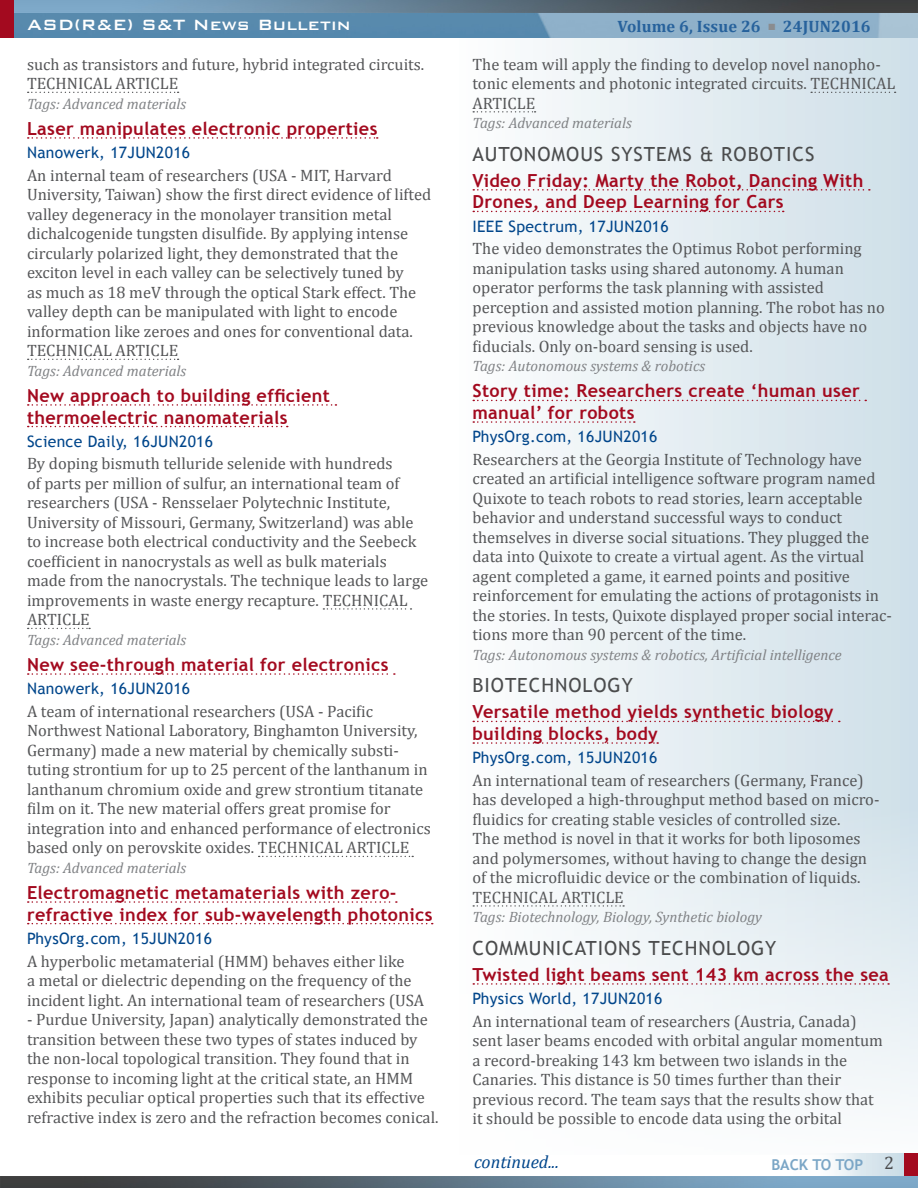
<style>
.page{position:relative;width:918px;height:1188px;background:#fff}
.page>*{position:absolute;margin:0;border:0;box-sizing:border-box;transform-origin:0 0}
.t1{font:500 19.95px "Bank Gothic";color:#fff}
.category_name{font:19.5px "Trebuchet MS";letter-spacing:.05em;color:#4b4c4d}
.article_title{font:700 18px/21.6px "Trebuchet MS";letter-spacing:.02em;color:#a30a1f}
.t2{font:italic 18px "Cambria";color:#01468b}
.t3{font:18px "Cambria";color:#4b4c4d}
.article_abstract{font:16.5px/19.5px "Cambria";color:#555658}
.t4{font:700 16.5px "Cambria";letter-spacing:.01em;color:#27629c}
.article_source{font:15.75px "Trebuchet MS";letter-spacing:.02em;color:#01468b}
.article_tags{font:italic 15px "Cambria";color:#808285}
.footer_back_to_top{font:700 15px "Trebuchet MS";color:#7ba6c6}
.s1{color:#8a8c8f}
</style>
<div class="page">
<svg style="left:446px;top:37px;width:472px;height:1117px"></svg>
<img style="left:14px;top:13px;width:904px;height:24px">
<img style="left:14px;top:0;width:904px;height:13px">
<div style="left:791px;top:1154px;width:113px;height:24px;background:linear-gradient(to right,#fff,#c8dbe5)"></div>
<img style="left:0;top:1176px;width:918px;height:12px">
<div style="left:904px;top:1154px;width:14px;height:22px;background:#a30a1f"></div>
<div style="left:0;top:0;width:14px;height:37px;background:#a30a1f"></div>
<svg style="left:28px;top:92px;width:151px;height:1px"></svg>
<svg style="left:28px;top:137px;width:350px;height:2px"></svg>
<svg style="left:28px;top:359px;width:151px;height:1px"></svg>
<svg style="left:28px;top:404px;width:308px;height:2px"></svg>
<svg style="left:28px;top:426px;width:260px;height:1px"></svg>
<svg style="left:323px;top:608px;width:89px;height:2px"></svg>
<svg style="left:28px;top:628px;width:62px;height:1px"></svg>
<svg style="left:28px;top:673px;width:367px;height:2px"></svg>
<svg style="left:259px;top:856px;width:154px;height:1px"></svg>
<svg style="left:28px;top:901px;width:369px;height:2px"></svg>
<svg style="left:28px;top:923px;width:405px;height:1px"></svg>
<svg style="left:811px;top:92px;width:85px;height:1px"></svg>
<svg style="left:473px;top:111px;width:63px;height:2px"></svg>
<svg style="left:473px;top:189px;width:397px;height:2px"></svg>
<svg style="left:473px;top:211px;width:311px;height:1px"></svg>
<svg style="left:473px;top:400px;width:393px;height:1px"></svg>
<svg style="left:473px;top:421px;width:162px;height:2px"></svg>
<svg style="left:473px;top:721px;width:367px;height:1px"></svg>
<svg style="left:473px;top:742px;width:185px;height:2px"></svg>
<svg style="left:473px;top:905px;width:151px;height:2px"></svg>
<svg style="left:473px;top:983px;width:416px;height:2px"></svg>
<p class="t1" style="left:27px;top:9px;width:325px">ASD(R&amp;E) S&amp;T News Bulletin</p>
<p class="article_abstract" style="left:27px;top:54px;width:399px">such as transistors and future, hybrid integrated circuits.<br>TECHNICAL ARTICLE</p>
<p class="article_tags" style="left:27px;top:93px;width:161px">Tags: Advanced materials</p>
<p class="article_title" style="left:27px;top:118px;width:352px">Laser manipulates electronic properties</p>
<p class="article_source" style="left:27px;top:143px;width:165px">Nanowerk, 17JUN2016</p>
<p class="article_abstract" style="left:27px;top:165px;width:406px">An internal team of researchers (USA - MIT, Harvard University, Taiwan) show the first direct evidence of lifted valley degeneracy in the monolayer transition metal dichalcogenide tungsten disulfide. By applying intense circularly polarized light, they demonstrated that the exciton level in each valley can be selectively tuned by<br>as much as 18 meV through the optical Stark effect. The valley depth can be manipulated with light to encode information like zeroes and ones for conventional data.<br>TECHNICAL ARTICLE</p>
<p class="article_tags" style="left:27px;top:360px;width:161px">Tags: Advanced materials</p>
<p class="article_title" style="left:27px;top:385px;width:305px">New approach to building efficient thermoelectric nanomaterials</p>
<p class="article_source" style="left:27px;top:432px;width:188px">Science Daily, 16JUN2016</p>
<p class="article_abstract" style="left:27px;top:454px;width:403px">By doping bismuth telluride selenide with hundreds<br>of parts per million of sulfur, an international team of researchers (USA - Rensselaer Polytechnic Institute, University of Missouri, Germany, Switzerland) was able to increase both electrical conductivity and the Seebeck coefficient in nanocrystals as well as bulk materials made from the nanocrystals. The technique leads to large improvements in waste energy recapture. TECHNICAL ARTICLE</p>
<p class="article_tags" style="left:27px;top:629px;width:161px">Tags: Advanced materials</p>
<p class="article_title" style="left:27px;top:654px;width:363px">New see-through material for electronics</p>
<p class="article_source" style="left:27px;top:680px;width:165px">Nanowerk, 16JUN2016</p>
<p class="article_abstract" style="left:27px;top:701px;width:405px">A team of international researchers (USA - Pacific Northwest National Laboratory, Binghamton University, Germany) made a new material by chemically substi&shy;tuting strontium for up to 25 percent of the lanthanum in lanthanum chromium oxide and grew strontium titanate film on it. The new material offers great promise for integration into and enhanced performance of electronics based only on perovskite oxides. TECHNICAL ARTICLE</p>
<p class="article_tags" style="left:27px;top:857px;width:161px">Tags: Advanced materials</p>
<p class="article_title" style="left:27px;top:882px;width:407px">Electromagnetic metamaterials with zero&shy;refractive index for sub-wavelength photonics</p>
<p class="article_source" style="left:27px;top:929px;width:186px">PhysOrg.com, 15JUN2016</p>
<p class="article_abstract" style="left:27px;top:951px;width:399px">A hyperbolic metamaterial (HMM) behaves either like<br>a metal or dielectric depending on the frequency of the incident light. An international team of researchers (USA</p>
<p class="article_abstract" style="left:27px;top:1010px;width:413px">- Purdue University, Japan) analytically demonstrated the transition between these two types of states induced by the non-local topological transition. They found that in response to incoming light at the critical state, an HMM exhibits peculiar optical properties such that its effective refractive index is zero and the refraction becomes conical.</p>
<p class="t4" style="left:618px;top:14px;width:255px">Volume 6, Issue 26 <span class="s1">■</span> 24JUN2016</p>
<p class="article_abstract" style="left:472px;top:54px;width:424px">The team will apply the finding to develop novel nanopho&shy;tonic elements and photonic integrated circuits. TECHNICAL<br>ARTICLE</p>
<p class="article_tags" style="left:472px;top:113px;width:161px">Tags: Advanced materials</p>
<p class="category_name" style="left:472px;top:142px;width:344px">AUTONOMOUS SYSTEMS &amp; ROBOTICS</p>
<p class="article_title" style="left:472px;top:170px;width:392px">Video Friday: Marty the Robot, Dancing With<br>Drones, and Deep Learning for Cars</p>
<p class="article_source" style="left:472px;top:217px;width:198px">IEEE Spectrum, 17JUN2016</p>
<p class="article_abstract" style="left:472px;top:239px;width:414px">The video demonstrates the Optimus Robot performing manipulation tasks using shared autonomy. A human operator performs the task planning with assisted perception and assisted motion planning. The robot has no previous knowledge about the tasks and objects have no fiducials. Only on-board sensing is used.</p>
<p class="article_tags" style="left:472px;top:356px;width:234px">Tags: Autonomous systems &amp; robotics</p>
<p class="article_title" style="left:472px;top:380px;width:389px">Story time: Researchers create ‘human user manual’ for robots</p>
<p class="article_source" style="left:472px;top:428px;width:186px">PhysOrg.com, 16JUN2016</p>
<p class="article_abstract" style="left:472px;top:449px;width:421px">Researchers at the Georgia Institute of Technology have created an artificial intelligence software program named Quixote to teach robots to read stories, learn acceptable behavior and understand successful ways to conduct themselves in diverse social situations. They plugged the data into Quixote to create a virtual agent. As the virtual agent completed a game, it earned points and positive reinforcement for emulating the actions of protagonists in the stories. In tests, Quixote displayed proper social interac&shy;tions more than 90 percent of the time.</p>
<p class="article_tags" style="left:472px;top:644px;width:371px">Tags: Autonomous systems &amp; robotics, Artificial intelligence</p>
<p class="category_name" style="left:472px;top:674px;width:162px">BIOTECHNOLOGY</p>
<p class="article_title" style="left:472px;top:701px;width:362px">Versatile method yields synthetic biology building blocks, body</p>
<p class="article_source" style="left:472px;top:749px;width:186px">PhysOrg.com, 15JUN2016</p>
<p class="article_abstract" style="left:472px;top:770px;width:409px">An international team of researchers (Germany, France) has developed a high-throughput method based on micro&shy;fluidics for creating stable vesicles of controlled size.<br>The method is novel in that it works for both liposomes and polymersomes, without having to change the design of the microfluidic device or the combination of liquids.<br>TECHNICAL ARTICLE</p>
<p class="article_tags" style="left:472px;top:907px;width:291px">Tags: Biotechnology, Biology, Synthetic biology</p>
<p class="category_name" style="left:472px;top:936px;width:305px">COMMUNICATIONS TECHNOLOGY</p>
<p class="article_title" style="left:472px;top:964px;width:418px">Twisted light beams sent 143 km across the sea</p>
<p class="article_source" style="left:472px;top:989px;width:191px">Physics World, 17JUN2016</p>
<p class="article_abstract" style="left:472px;top:1011px;width:412px">An international team of researchers (Austria, Canada) sent laser beams encoded with orbital angular momentum a record-breaking 143 km between two islands in the Canaries. This distance is 50 times further than their previous record. The team says that the results show that it should be possible to encode data using the orbital</p>
<p class="t2" style="left:474px;top:1149px;width:87px">continued...</p>
<p class="t3" style="left:884px;top:1152px;width:11px">2</p>
<p class="footer_back_to_top" style="left:771px;top:1155px;width:93px">BACK TO TOP</p>
</div>
